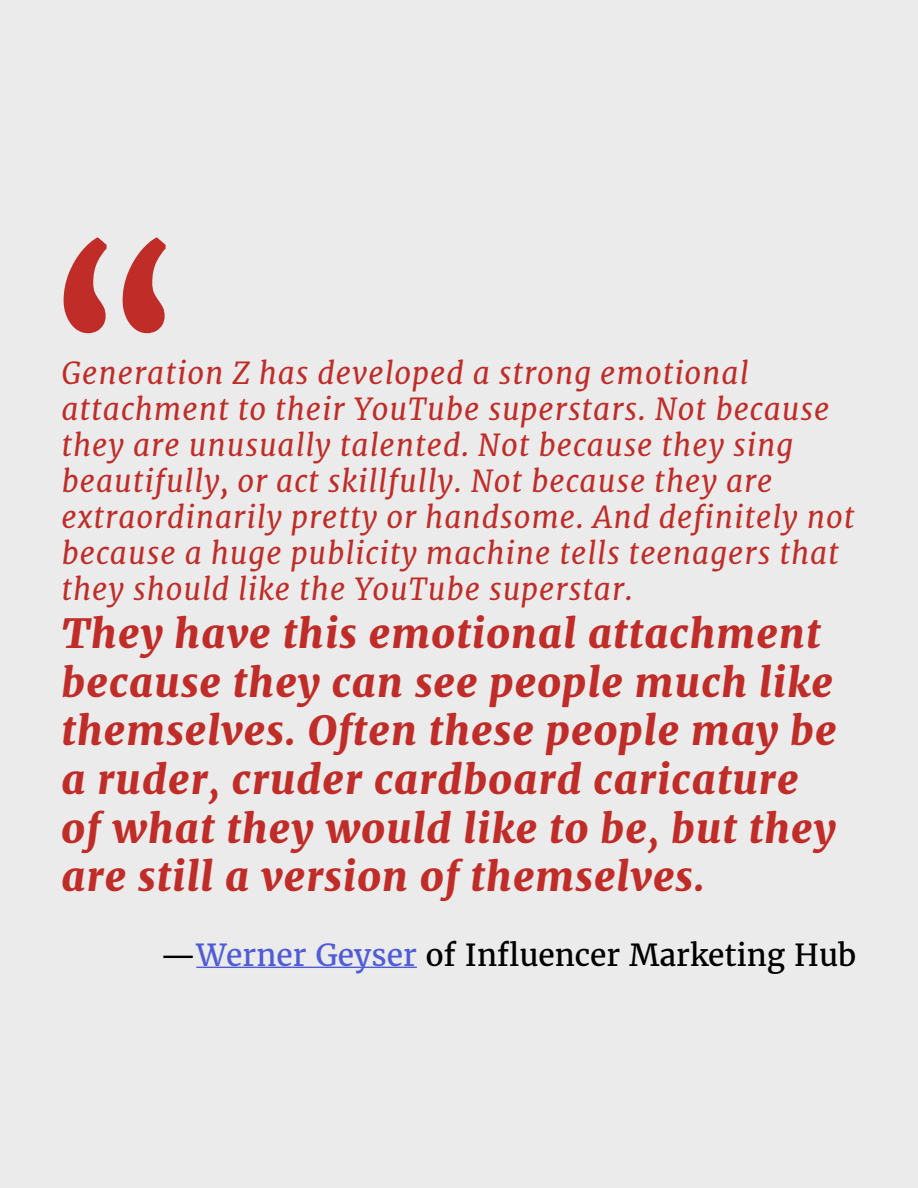
<style>
.page{position:relative;width:918px;height:1188px;background:#ebebeb}
.page>*{position:absolute;margin:0;border:0;box-sizing:border-box;transform-origin:0 0}
.t1{font:900 196.5px "Merriweather";color:#c02d29}
.t2{font:italic 900 40.5px/48.6px "Merriweather";letter-spacing:.03em;color:#c02d29}
.t3{font:italic 30px/36px "Merriweather";letter-spacing:.03em;color:#c02d29}
.t4{font:30px "Merriweather";color:#000}
.s1{color:#4f5cd6}
</style>
<div class="page">
<hr style="left:196px;top:967px;width:221px;height:1px;background:#4f5cd6">
<h1 class="t1" style="left:47px;top:204px;width:138px">“</h1>
<p class="t3" style="left:62px;top:354px;width:795px">Generation Z has developed a strong emotional attachment to their YouTube superstars. Not because they are unusually talented. Not because they sing beautifully, or act skillfully. Not because they are extraordinarily pretty or handsome. And definitely not because a huge publicity machine tells teenagers that they should like the YouTube superstar.</p>
<h2 class="t2" style="left:62px;top:608px;width:777px">They have this emotional attachment because they can see people much like themselves. Often these people may be a ruder, cruder cardboard caricature of what they would like to be, but they are still a version of themselves.</h2>
<p class="t4" style="left:160px;top:935px;width:698px">—<span class="s1">Werner Geyser</span> of Influencer Marketing Hub</p>
</div>
